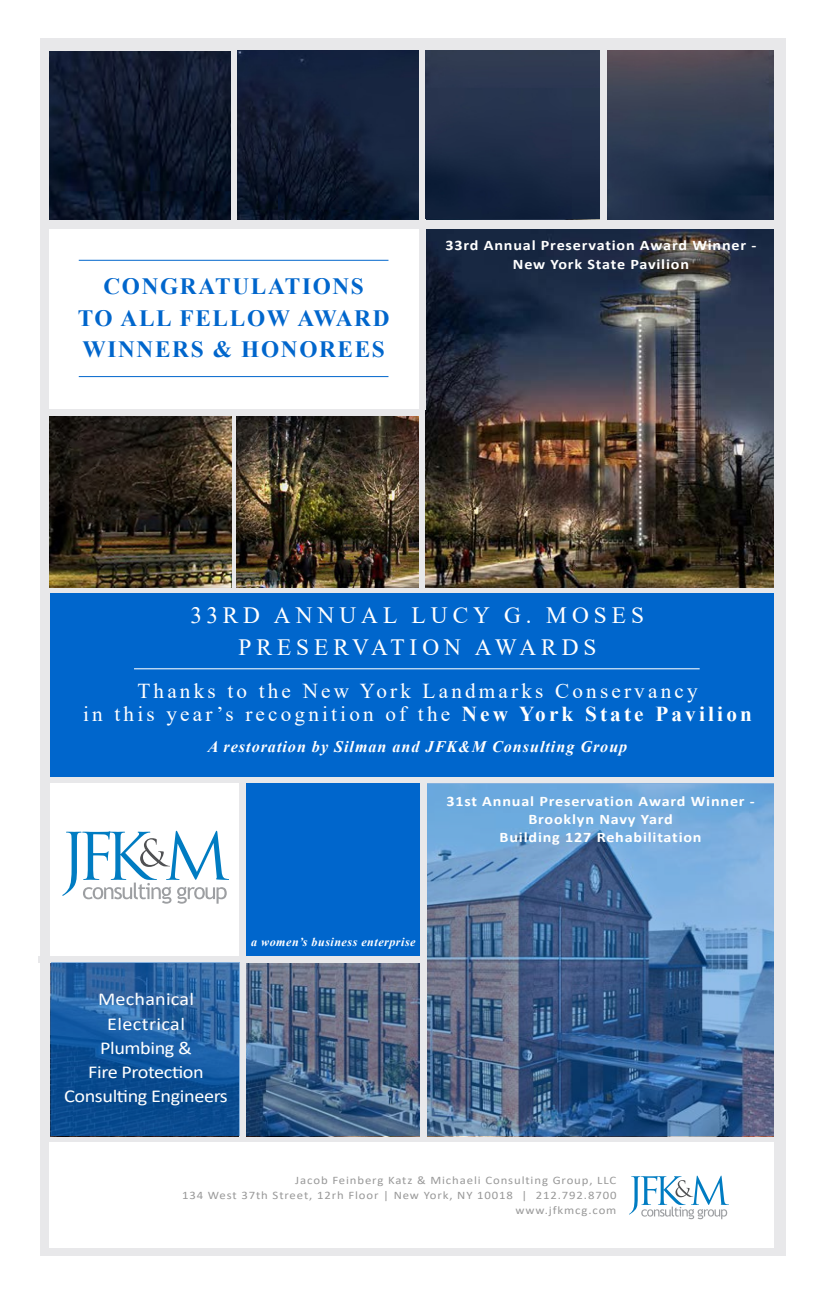
<style>
.page{position:relative;width:828px;height:1296px;background:#fff}
.page>*{position:absolute;margin:0;border:0;box-sizing:border-box;transform-origin:0 0}
.t1{font:700 23.4px/31.8px "Times New Roman";letter-spacing:.07em;color:#06c;text-align:center}
.t2{font:23.4px/31.8px "Times New Roman";letter-spacing:.215em;color:#fff;text-align:center}
.t3{font:21.2px/23.4px "Times New Roman";letter-spacing:.15em;color:#fff;text-align:center}
.t4{font:18.2px/24.2px "Calibri";letter-spacing:-.02em;color:#fff;text-align:center;scale:1.11 1}
.t5{font:italic 700 16.2px "Times New Roman";letter-spacing:.06em;color:#fff}
.t6{font:700 14.6px/18.2px "Calibri";letter-spacing:.05em;color:#fff;text-align:center;scale:1.11 1}
.t7{font:italic 700 12.2px "Times New Roman";letter-spacing:.04em;color:#fff}
.t8{font:11.4px/14.8px "Calibri";letter-spacing:.07em;color:#999;text-align:right;scale:1.11 1}
.s1{font-weight:700}
</style>
<div class="page">
<div style="left:41px;top:38px;width:745px;height:1218px;background:#e8e8ea"></div>
<div style="left:50px;top:1143px;width:724px;height:105px;background:#fff"></div>
<img style="left:236px;top:51px;width:364px;height:536px">
<div style="left:419px;top:42px;width:7px;height:546px;background:#e8e8ea"></div>
<div style="left:50px;top:593px;width:724px;height:184px;background:#06c"></div>
<img style="left:426px;top:229px;width:348px;height:359px">
<img style="left:607px;top:51px;width:167px;height:169px">
<svg style="left:629px;top:1176px;width:100px;height:43px"></svg>
<div style="left:50px;top:229px;width:369px;height:184px;background:#fff"></div>
<div style="left:48px;top:409px;width:374px;height:7px;background:#e8e8ea"></div>
<div style="left:46px;top:220px;width:740px;height:9px;background:#e8e8ea"></div>
<svg style="left:50px;top:783px;width:724px;height:353px;background:#5477a1"></svg>
<img style="left:50px;top:51px;width:180px;height:168px">
<img style="left:50px;top:416px;width:181px;height:171px">
<div style="left:50px;top:783px;width:190px;height:173px;background:#fff"></div>
<svg style="left:62px;top:831px;width:167px;height:73px"></svg>
<hr style="left:79px;top:260px;width:309px;height:1px;background:#06c">
<hr style="left:79px;top:376px;width:309px;height:1px;background:#06c">
<div style="left:244px;top:783px;width:182px;height:176px;background:#06c"></div>
<div style="left:421px;top:783px;width:6px;height:356px;background:#e8e8ea"></div>
<div style="left:38px;top:956px;width:388px;height:6px;background:#e8e8ea"></div>
<hr style="left:134px;top:668px;width:566px;height:1px;background:#fff">
<div style="left:240px;top:781px;width:6px;height:358px;background:#e8e8ea"></div>
<svg style="left:51px;top:962px;width:189px;height:174px;background:#1a599c"></svg>
<img style="left:426px;top:51px;width:174px;height:168px">
<p class="t1" style="left:78px;top:269px;width:313px">CONGRATULATIONS<br>TO ALL FELLOW AWARD<br>WINNERS &amp; HONOREES</p>
<p class="t6" style="left:446px;top:236px;width:282px">33rd Annual Preservation Award Winner -<br>New York State Pavilion</p>
<p class="t2" style="left:191px;top:599px;width:455px">33RD ANNUAL LUCY G. MOSES<br>PRESERVATION AWARDS</p>
<p class="t3" style="left:83px;top:678px;width:670px">Thanks to the New York Landmarks Conservancy<br>in this year’s recognition of the <span class="s1">New York State Pavilion</span></p>
<p class="t5" style="left:208px;top:735px;width:421px">A restoration by Silman and JFK&amp;M Consulting Group</p>
<p class="t6" style="left:446px;top:792px;width:279px">31st Annual Preservation Award Winner -<br>Brooklyn Navy Yard<br>Building 127 Rehabilitation</p>
<p class="t4" style="left:64px;top:987px;width:149px">Mechanical<br>Electrical<br>Plumbing &amp;<br>Fire Protection<br>Consulting Engineers</p>
<p class="t7" style="left:251px;top:934px;width:166px">a women’s business enterprise</p>
<p class="t8" style="left:182px;top:1173px;width:393px">Jacob Feinberg Katz &amp; Michaeli Consulting Group, LLC<br>134 West 37th Street, 12rh Floor | New York, NY 10018 | 212.792.8700 www.jfkmcg.com</p>
</div>
